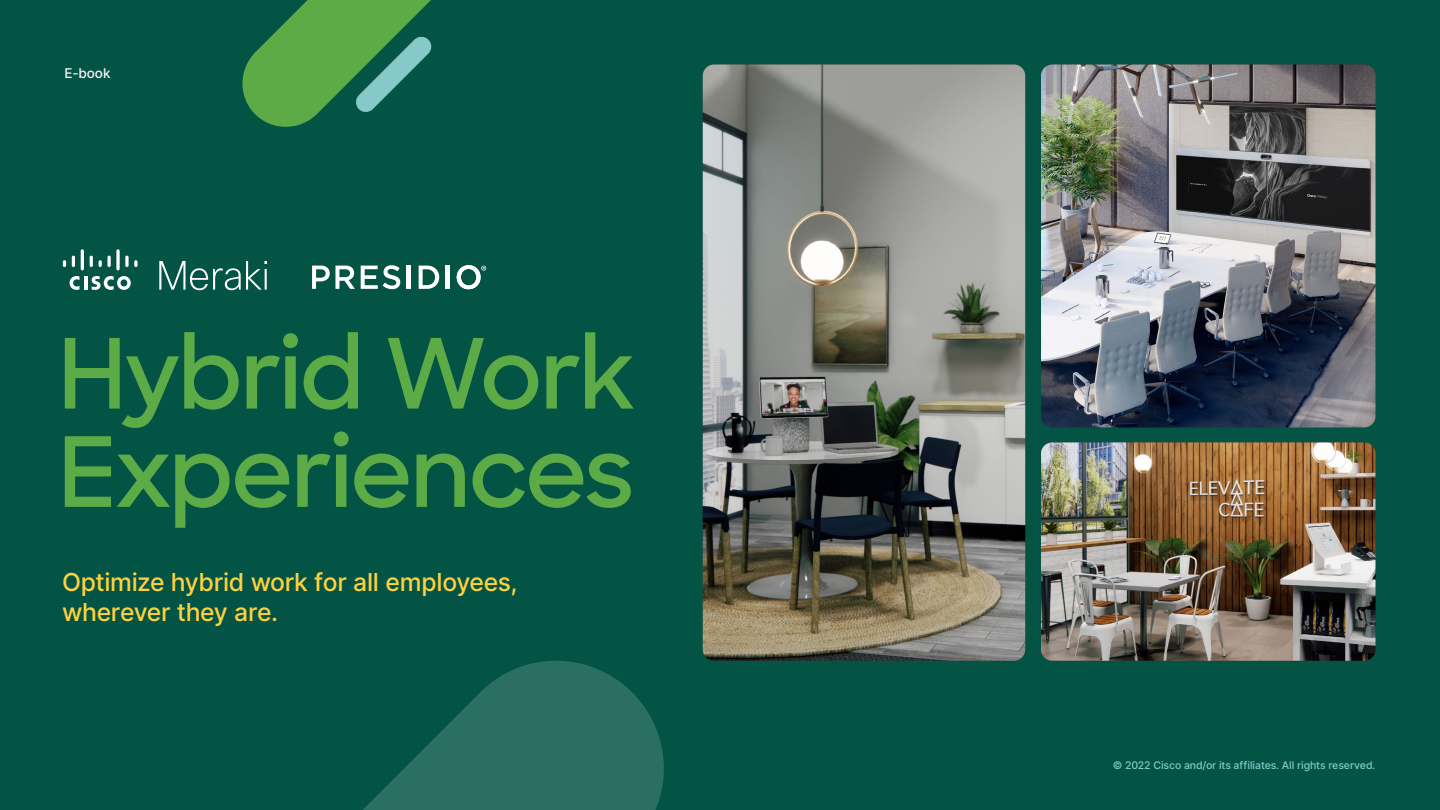
<style>
.page{position:relative;width:1440px;height:810px;background:#035445}
.page>*{position:absolute;margin:0;border:0;box-sizing:border-box;transform-origin:0 0}
.t1{font:600 96.75px/98.3px "Sharp Sans";letter-spacing:-.025em;color:#5cab47}
.t2{font:500 24.75px/30px "Inter";letter-spacing:-.015em;color:#ffd13d}
.t3{font:500 13.5px "Inter";color:#f7f7f7}
.t4{font:500 10.5px "Inter";letter-spacing:-.005em;color:#87c9c9}
</style>
<div class="page">
<svg style="left:242px;top:0;width:190px;height:127px"></svg>
<svg style="left:363px;top:661px;width:301px;height:149px;fill:#2b6f62"></svg>
<img style="left:703px;top:64px;width:322px;height:597px">
<img style="left:1041px;top:64px;width:335px;height:364px">
<img style="left:1041px;top:442px;width:335px;height:219px">
<svg style="left:312px;top:266px;width:43px;height:23px"></svg>
<svg style="left:361px;top:265px;width:39px;height:24px"></svg>
<hr style="left:407px;top:266px;width:4px;height:23px;background:#fff">
<svg style="left:419px;top:266px;width:20px;height:23px"></svg>
<hr style="left:446px;top:266px;width:4px;height:23px;background:#fff">
<svg style="left:457px;top:265px;width:29px;height:24px"></svg>
<hr style="left:84px;top:276px;width:3px;height:14px;background:#fff">
<svg style="left:70px;top:276px;width:9px;height:14px"></svg>
<svg style="left:92px;top:276px;width:39px;height:14px"></svg>
<svg style="left:63px;top:260px;width:3px;height:7px"></svg>
<svg style="left:72px;top:256px;width:3px;height:11px"></svg>
<hr style="left:81px;top:249px;width:3px;height:21px;background:#fff;border-radius:2px">
<svg style="left:90px;top:256px;width:3px;height:11px"></svg>
<svg style="left:99px;top:260px;width:3px;height:7px"></svg>
<svg style="left:107px;top:256px;width:4px;height:11px"></svg>
<svg style="left:116px;top:249px;width:4px;height:21px"></svg>
<svg style="left:125px;top:256px;width:4px;height:11px"></svg>
<svg style="left:134px;top:260px;width:4px;height:7px"></svg>
<svg style="left:159px;top:261px;width:108px;height:29px"></svg>
<p class="t3" style="left:64px;top:63px;width:48px">E-book</p>
<h1 class="t1" style="left:58px;top:320px;width:578px">Hybrid Work<br>Experiences</h1>
<p class="t2" style="left:62px;top:566px;width:457px">Optimize hybrid work for all employees, wherever they are.</p>
<p class="t4" style="left:1113px;top:757px;width:264px">© 2022 Cisco and/or its affiliates. All rights reserved.</p>
</div>
